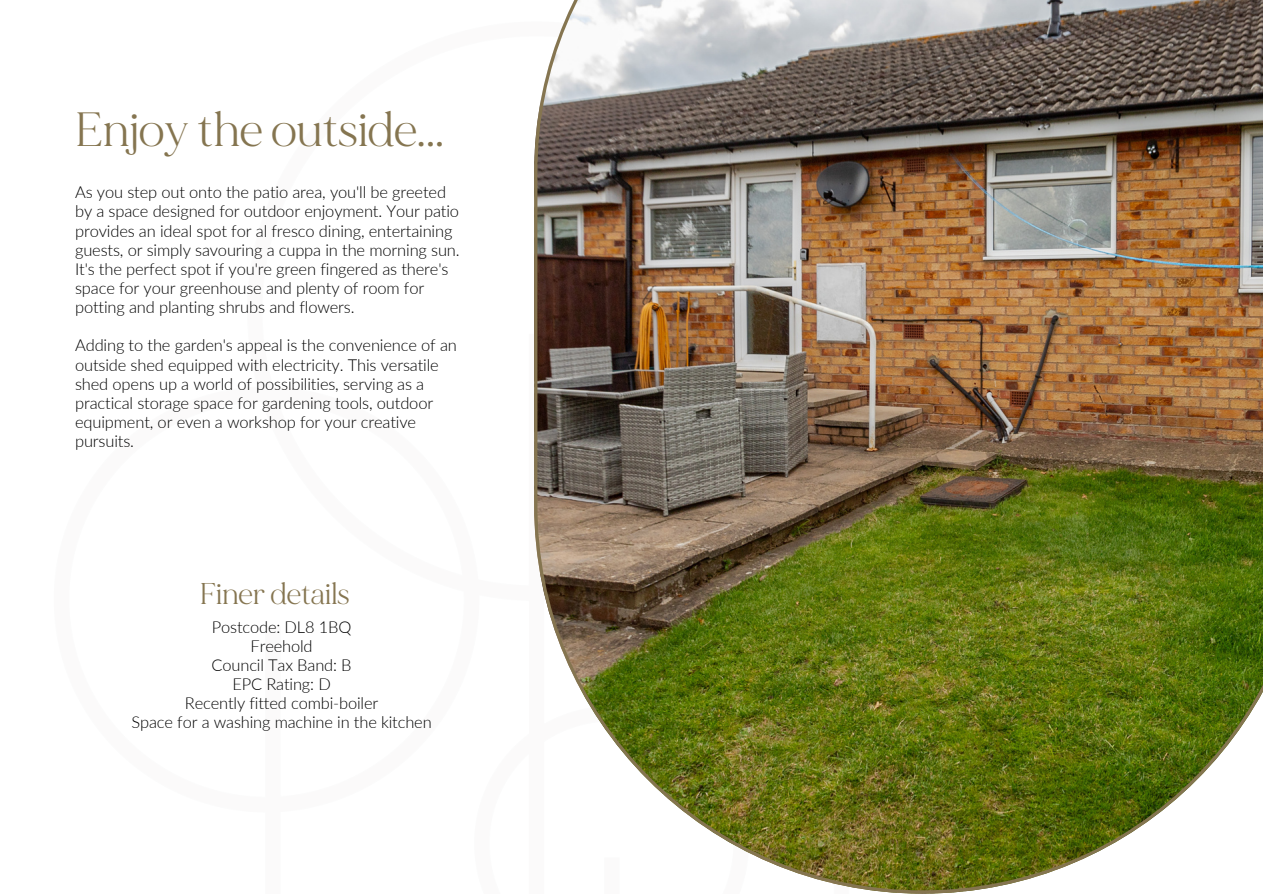
<style>
.page{position:relative;width:1263px;height:894px;background:#fff}
.page>*{position:absolute;margin:0;border:0;box-sizing:border-box;transform-origin:0 0}
.t1{font:48px "MADE Mirage";letter-spacing:-.01em;color:#857550}
.t2{font:30px "MADE Mirage";letter-spacing:-.01em;color:#857550}
.t3{font:300 16.5px/19.2px "Lato";letter-spacing:-.01em;color:#000}
</style>
<div class="page">
<img style="left:534px;top:0;width:729px;height:893px">
<p class="t1" style="left:75px;top:101px;width:371px">Enjoy the outside...</p>
<h1 class="t3" style="left:75px;top:182px;width:386px">As you step out onto the patio area, you'll be greeted by a space designed for outdoor enjoyment. Your patio provides an ideal spot for al fresco dining, entertaining guests, or simply savouring a cuppa in the morning sun.<br>It's the perfect spot if you're green fingered as there's space for your greenhouse and plenty of room for potting and planting shrubs and flowers.</h1>
<p class="t3" style="left:75px;top:335px;width:383px">Adding to the garden's appeal is the convenience of an outside shed equipped with electricity. This versatile shed opens up a world of possibilities, serving as a practical storage space for gardening tools, outdoor equipment, or even a workshop for your creative pursuits.</p>
<p class="t2" style="left:200px;top:575px;width:151px">Finer details</p>
<h2 class="t3" style="left:212px;top:616px;width:141px">Postcode: DL8 1BQ</h2>
<p class="t3" style="left:251px;top:635px;width:64px">Freehold</p>
<p class="t3" style="left:212px;top:654px;width:142px">Council Tax Band: B</p>
<p class="t3" style="left:232px;top:673px;width:100px">EPC Rating: D</p>
<p class="t3" style="left:185px;top:693px;width:195px">Recently fitted combi-boiler</p>
<p class="t3" style="left:132px;top:712px;width:302px">Space for a washing machine in the kitchen</p>
</div>
